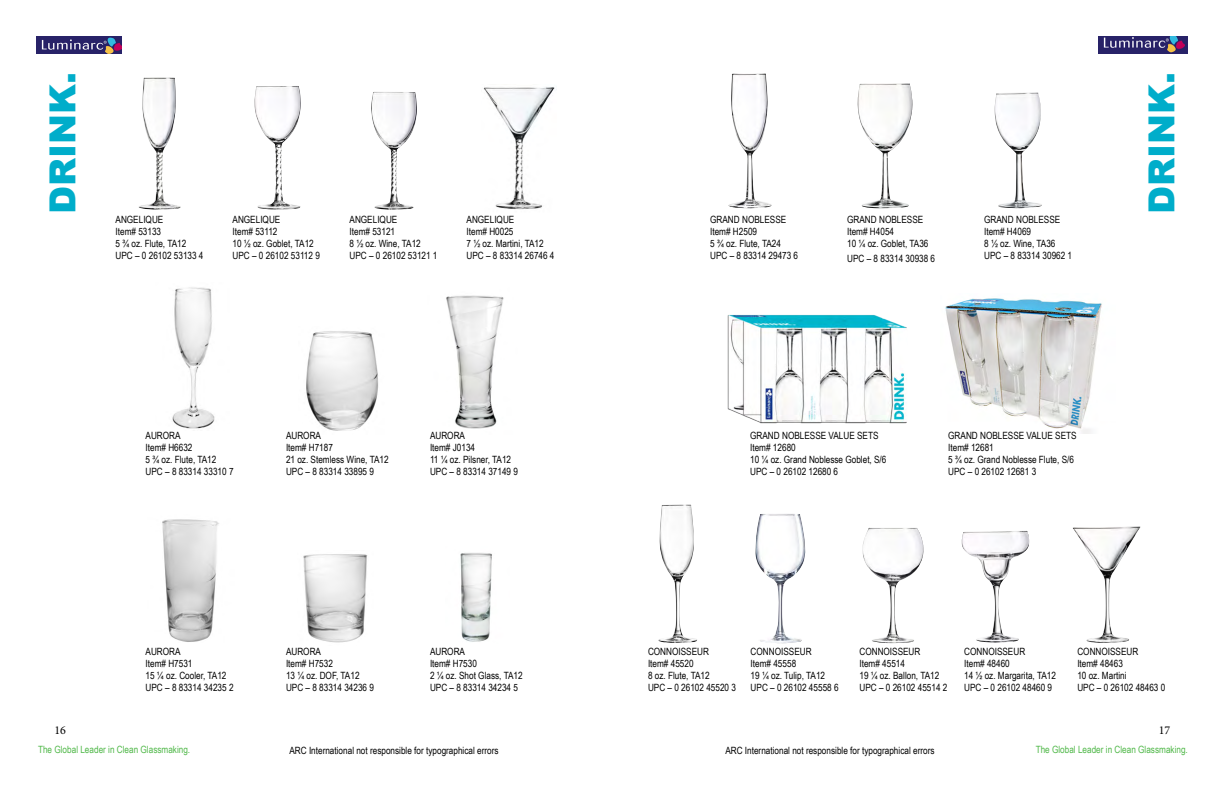
<style>
.page{position:relative;width:1224px;height:792px;background:#fff}
.page>*{position:absolute;margin:0;border:0;box-sizing:border-box;transform-origin:0 0}
.t1{font:900 36px "Arial";color:#00adca}
.t2{font:12px "Minion Pro";color:#000}
.t3{font:10px/12px "Arial Narrow";color:#000}
.t4{font:10px "Arial Narrow";color:#50b849}
</style>
<div class="page">
<img style="left:1098px;top:36px;width:90px;height:18px">
<img style="left:36px;top:36px;width:85px;height:18px">
<img style="left:172px;top:287px;width:43px;height:142px">
<img style="left:446px;top:295px;width:58px;height:134px">
<img style="left:306px;top:331px;width:72px;height:100px">
<img style="left:371px;top:92px;width:46px;height:118px">
<img style="left:138px;top:77px;width:43px;height:133px">
<img style="left:483px;top:87px;width:74px;height:123px">
<img style="left:254px;top:86px;width:47px;height:124px">
<img style="left:162px;top:519px;width:57px;height:123px">
<img style="left:303px;top:554px;width:65px;height:89px">
<img style="left:460px;top:553px;width:32px;height:89px">
<img style="left:755px;top:514px;width:51px;height:129px">
<img style="left:1073px;top:527px;width:68px;height:116px">
<img style="left:961px;top:531px;width:68px;height:112px">
<img style="left:862px;top:528px;width:62px;height:115px">
<img style="left:658px;top:504px;width:39px;height:139px">
<img style="left:857px;top:83px;width:55px;height:125px">
<img style="left:728px;top:73px;width:44px;height:135px">
<img style="left:995px;top:92px;width:47px;height:116px">
<img style="left:945px;top:298px;width:157px;height:136px">
<img style="left:727px;top:314px;width:180px;height:110px">
<h1 class="t1" style="left:37px;top:214px;width:143px;rotate:-90deg">DRINK.</h1>
<p class="t3" style="left:116px;top:213px;width:89px">ANGELIQUE<br>Item# 53133<br>5 ¾ oz. Flute, TA12<br>UPC – 0 26102 53133 4</p>
<p class="t3" style="left:233px;top:213px;width:89px">ANGELIQUE<br>Item# 53112<br>10 ½ oz. Goblet, TA12<br>UPC – 0 26102 53112 9</p>
<p class="t3" style="left:350px;top:213px;width:89px">ANGELIQUE<br>Item# 53121<br>8 ½ oz. Wine, TA12<br>UPC – 0 26102 53121 1</p>
<p class="t3" style="left:467px;top:213px;width:89px">ANGELIQUE<br>Item# H0025<br>7 ½ oz. Martini, TA12<br>UPC – 8 83314 26746 4</p>
<p class="t3" style="left:146px;top:429px;width:89px">AURORA<br>Item# H6632<br>5 ¾ oz. Flute, TA12<br>UPC – 8 83314 33310 7</p>
<p class="t3" style="left:286px;top:429px;width:104px">AURORA<br>Item# H7187<br>21 oz. Stemless Wine, TA12<br>UPC – 8 83314 33895 9</p>
<p class="t3" style="left:430px;top:429px;width:89px">AURORA<br>Item# J0134<br>11 ¼ oz. Pilsner, TA12<br>UPC – 8 83314 37149 9</p>
<p class="t3" style="left:146px;top:645px;width:89px">AURORA<br>Item# H7531<br>15 ¼ oz. Cooler, TA12<br>UPC – 8 83314 34235 2</p>
<p class="t3" style="left:286px;top:645px;width:89px">AURORA<br>Item# H7532<br>13 ¼ oz. DOF, TA12<br>UPC – 8 83314 34236 9</p>
<p class="t3" style="left:430px;top:645px;width:94px">AURORA<br>Item# H7530<br>2 ¼ oz. Shot Glass, TA12<br>UPC – 8 83314 34234 5</p>
<p class="t3" style="left:710px;top:213px;width:89px">GRAND NOBLESSE<br>Item# H2509<br>5 ¾ oz. Flute, TA24<br>UPC – 8 83314 29473 6</p>
<p class="t3" style="left:847px;top:213px;width:83px">GRAND NOBLESSE<br>Item# H4054<br>10 ¼ oz. Goblet, TA36</p>
<p class="t3" style="left:847px;top:252px;width:89px">UPC – 8 83314 30938 6</p>
<p class="t3" style="left:984px;top:213px;width:89px">GRAND NOBLESSE<br>Item# H4069<br>8 ½ oz. Wine, TA36<br>UPC – 8 83314 30962 1</p>
<p class="t3" style="left:750px;top:429px;width:138px">GRAND NOBLESSE VALUE SETS<br>Item# 12680<br>10 ¼ oz. Grand Noblesse Goblet, S/6<br>UPC – 0 26102 12680 6</p>
<p class="t3" style="left:948px;top:429px;width:130px">GRAND NOBLESSE VALUE SETS<br>Item# 12681<br>5 ¾ oz. Grand Noblesse Flute, S/6<br>UPC – 0 26102 12681 3</p>
<h1 class="t1" style="left:1136px;top:214px;width:143px;rotate:-90deg">DRINK.</h1>
<p class="t3" style="left:648px;top:645px;width:89px">CONNOISSEUR<br>Item# 45520<br>8 oz. Flute, TA12<br>UPC – 0 26102 45520 3</p>
<p class="t3" style="left:751px;top:645px;width:89px">CONNOISSEUR<br>Item# 45558<br>19 ¼ oz. Tulip, TA12<br>UPC – 0 26102 45558 6</p>
<p class="t3" style="left:859px;top:645px;width:89px">CONNOISSEUR<br>Item# 45514<br>19 ¼ oz. Ballon, TA12<br>UPC – 0 26102 45514 2</p>
<p class="t3" style="left:964px;top:645px;width:93px">CONNOISSEUR<br>Item# 48460<br>14 ½ oz. Margarita, TA12<br>UPC – 0 26102 48460 9</p>
<p class="t3" style="left:1077px;top:645px;width:89px">CONNOISSEUR<br>Item# 48463<br>10 oz. Martini<br>UPC – 0 26102 48463 0</p>
<p class="t2" style="left:55px;top:722px;width:13px">16</p>
<p class="t2" style="left:1159px;top:722px;width:13px">17</p>
<p class="t4" style="left:38px;top:742px;width:154px">The Global Leader in Clean Glassmaking.</p>
<p class="t3" style="left:289px;top:744px;width:211px">ARC International not responsible for typographical errors</p>
<p class="t3" style="left:725px;top:744px;width:211px">ARC International not responsible for typographical errors</p>
<p class="t4" style="left:1036px;top:742px;width:154px">The Global Leader in Clean Glassmaking.</p>
</div>
